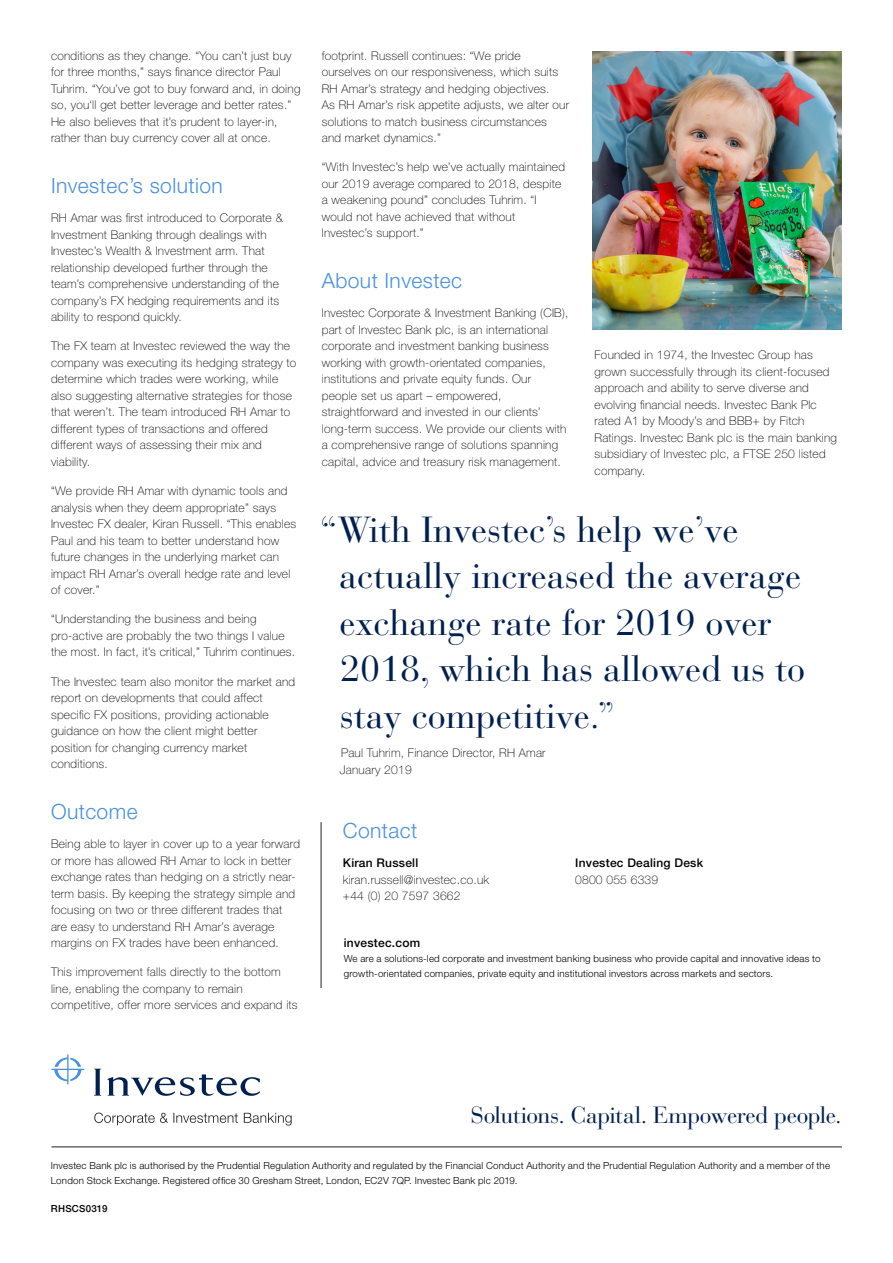
<style>
.page{position:relative;width:893px;height:1263px;background:#fff}
.page>*{position:absolute;margin:0;border:0;box-sizing:border-box;transform-origin:0 0}
.Quote_Copy{font:36px/46.5px "Bauer Bodoni Std";color:#00204e}
.t1{font:23.25px "Bauer Bodoni Std";letter-spacing:-.02em;color:#00204e}
.Body_Heading{font:300 21px "Helvetica Neue LT Std";letter-spacing:.02em;color:#4891dc}
.Body_Copy{font:100 12px/16.5px "Helvetica Neue LT Std";letter-spacing:.02em;color:#000}
.Contact_Copy{font:100 12px/16.5px "Helvetica Neue LT Std";letter-spacing:.02em;color:#000}
.Quote_Name_Copy{font:100 12px/16.5px "Helvetica Neue LT Std";letter-spacing:.02em;color:#000}
.Contact_Name_Surname{font:500 12px "Helvetica Neue LT Std";letter-spacing:.02em;color:#000}
.Website_Copy{font:500 12px "Helvetica Neue LT Std";letter-spacing:.02em;color:#000}
.Disclaimer_Copy{font:300 9.75px/15px "Helvetica Neue LT Std";letter-spacing:.02em;color:#000}
.Disclaimer_Copy-2{font:500 9.75px "Helvetica Neue LT Std";letter-spacing:.025em;color:#000}
</style>
<div class="page">
<img style="left:592px;top:51px;width:250px;height:279px">
<svg style="left:51px;top:1054px;width:33px;height:30px"></svg>
<svg style="left:94px;top:1069px;width:166px;height:27px"></svg>
<svg style="left:94px;top:1112px;width:198px;height:13px"></svg>
<hr style="left:51px;top:1146px;width:791px;height:1px;background:#231f20">
<hr style="left:321px;top:822px;width:1px;height:166px;background:#231f20">
<p class="Body_Copy" style="left:51px;top:47px;width:251px">conditions as they change. “You can’t just buy for three months,” says finance director Paul Tuhrim. “You’ve got to buy forward and, in doing so, you‘ll get better leverage and better rates.” He also believes that it’s prudent to layer-in, rather than buy currency cover all at once.</p>
<p class="Body_Heading" style="left:51px;top:172px;width:173px">Investec’s solution</p>
<p class="Body_Copy" style="left:51px;top:210px;width:233px">RH Amar was first introduced to Corporate &amp; Investment Banking through dealings with Investec’s Wealth &amp; Investment arm. That relationship developed further through the team’s comprehensive understanding of the company’s FX hedging requirements and its ability to respond quickly.</p>
<p class="Body_Copy" style="left:51px;top:338px;width:247px">The FX team at Investec reviewed the way the company was executing its hedging strategy to determine which trades were working, while also suggesting alternative strategies for those that weren’t. The team introduced RH Amar to different types of transactions and offered different ways of assessing their mix and viability.</p>
<p class="Body_Copy" style="left:51px;top:483px;width:247px">“We provide RH Amar with dynamic tools and analysis when they deem appropriate” says Investec FX dealer, Kiran Russell. “This enables Paul and his team to better understand how future changes in the underlying market can impact RH Amar’s overall hedge rate and level of cover.”</p>
<p class="Body_Copy" style="left:51px;top:611px;width:246px">“Understanding the business and being pro-active are probably the two things I value the most. In fact, it’s critical,” Tuhrim continues.</p>
<p class="Body_Copy" style="left:51px;top:673px;width:246px">The Investec team also monitor the market and report on developments that could affect specific FX positions, providing actionable guidance on how the client might better position for changing currency market conditions.</p>
<p class="Body_Heading" style="left:51px;top:798px;width:88px">Outcome</p>
<p class="Body_Copy" style="left:51px;top:836px;width:251px">Being able to layer in cover up to a year forward or more has allowed RH Amar to lock in better exchange rates than hedging on a strictly near&shy;term basis. By keeping the strategy simple and focusing on two or three different trades that are easy to understand RH Amar’s average margins on FX trades have been enhanced.</p>
<p class="Body_Copy" style="left:51px;top:964px;width:248px">This improvement falls directly to the bottom line, enabling the company to remain competitive, offer more services and expand its</p>
<p class="Body_Copy" style="left:322px;top:47px;width:249px">footprint. Russell continues: “We pride ourselves on our responsiveness, which suits RH Amar’s strategy and hedging objectives.<br>As RH Amar’s risk appetite adjusts, we alter our solutions to match business circumstances and market dynamics.”</p>
<p class="Body_Copy" style="left:322px;top:159px;width:245px">“With Investec’s help we’ve actually maintained our 2019 average compared to 2018, despite a weakening pound” concludes Tuhrim. “I would not have achieved that without Investec’s support.”</p>
<p class="Body_Heading" style="left:322px;top:268px;width:142px">About Investec</p>
<p class="Body_Copy" style="left:322px;top:305px;width:248px">Investec Corporate &amp; Investment Banking (CIB), part of Investec Bank plc, is an international corporate and investment banking business working with growth-orientated companies, institutions and private equity funds. Our people set us apart – empowered, straightforward and invested in our clients’ long-term success. We provide our clients with a comprehensive range of solutions spanning capital, advice and treasury risk management.</p>
<p class="Body_Copy" style="left:595px;top:347px;width:244px">Founded in 1974, the Investec Group has grown successfully through its client-focused approach and ability to serve diverse and evolving financial needs. Investec Bank Plc rated A1 by Moody’s and BBB+ by Fitch Ratings. Investec Bank plc is the main banking subsidiary of Investec plc, a FTSE 250 listed company.</p>
<p class="Quote_Copy" style="left:339px;top:507px;width:467px;text-indent:-20px">“With Investec’s help we’ve actually increased the average exchange rate for 2019 over<br>2018, which has allowed us to stay competitive.”</p>
<p class="Quote_Name_Copy" style="left:340px;top:745px;width:207px">Paul Tuhrim, Finance Director, RH Amar<br>January 2019</p>
<p class="Body_Heading" style="left:343px;top:817px;width:76px">Contact</p>
<p class="Contact_Name_Surname" style="left:343px;top:856px;width:77px">Kiran Russell</p>
<p class="Contact_Copy" style="left:343px;top:871px;width:148px">kiran.russell@investec.co.uk +44 (0) 20 7597 3662</p>
<p class="Contact_Name_Surname" style="left:575px;top:856px;width:129px">Investec Dealing Desk</p>
<p class="Contact_Copy" style="left:575px;top:871px;width:84px">0800 055 6339</p>
<p class="Website_Copy" style="left:344px;top:936px;width:78px">investec.com</p>
<p class="Disclaimer_Copy" style="left:344px;top:951px;width:478px">We are a solutions-led corporate and investment banking business who provide capital and innovative ideas to growth-orientated companies, private equity and institutional investors across markets and sectors.</p>
<p class="t1" style="left:471px;top:1101px;width:372px">Solutions. Capital. Empowered people.</p>
<p class="Disclaimer_Copy" style="left:51px;top:1158px;width:781px">Investec Bank plc is authorised by the Prudential Regulation Authority and regulated by the Financial Conduct Authority and the Prudential Regulation Authority and a member of the<br>London Stock Exchange. Registered office 30 Gresham Street, London, EC2V 7QP. Investec Bank plc 2019.</p>
<p class="Disclaimer_Copy-2" style="left:51px;top:1203px;width:58px">RHSCS0319</p>
</div>
